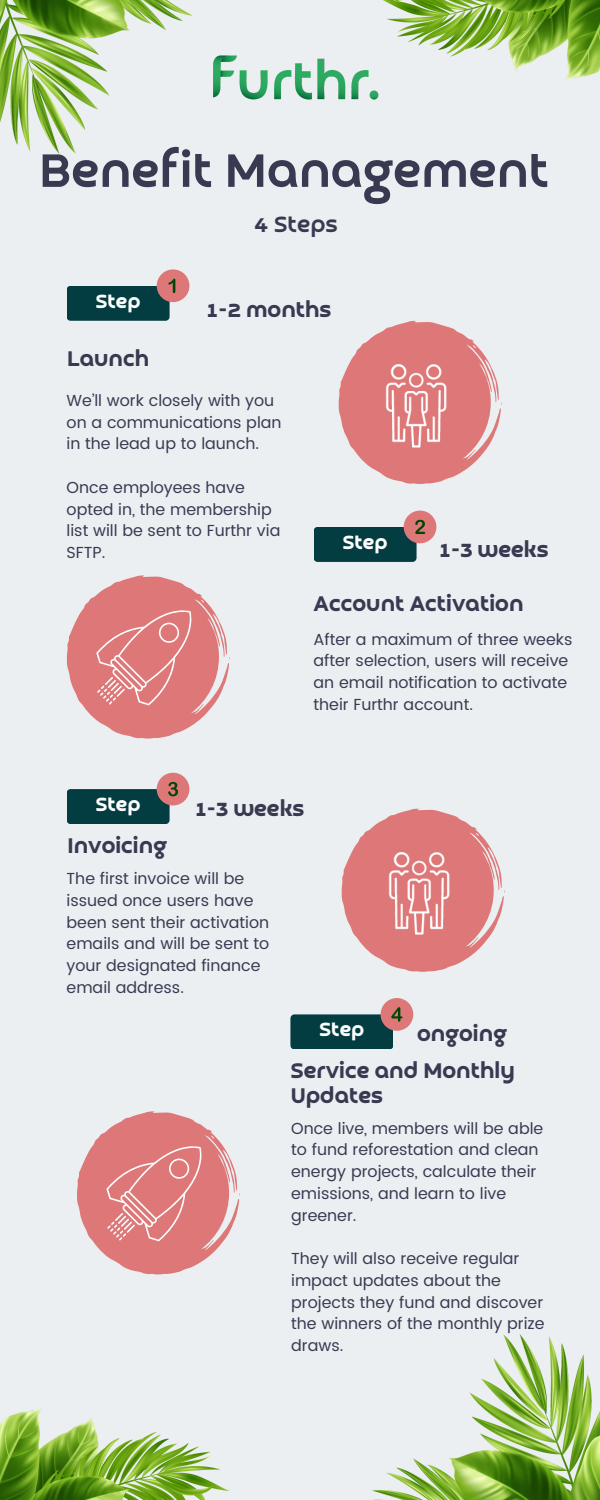
<style>
.page{position:relative;width:600px;height:1500px;background:#ebeff2}
.page>*{position:absolute;margin:0;border:0;box-sizing:border-box;transform-origin:0 0}
.t1{font:53px "Croogla 4 F";color:#393951}
.t2{font:25px "Croogla 4 F";color:#393951}
.t3{font:500 24px/24.8px "Croogla 4 F";color:#393951}
.t4{font:500 21.7px "Croogla 4 F";color:#fff}
.t5{font:16px/21.8px "Poppins";color:#393951}
</style>
<div class="page">
<div style="left:67px;top:286px;width:103px;height:35px;background:#033d41;border-radius:4px"></div>
<div style="left:157px;top:269px;width:32px;height:33px;background:#de7878;border-radius:50%"></div>
<svg style="left:168px;top:279px;width:7px;height:14px"></svg>
<div style="left:314px;top:527px;width:103px;height:35px;background:#033d41;border-radius:4px"></div>
<div style="left:404px;top:511px;width:32px;height:32px;background:#de7878;border-radius:50%"></div>
<svg style="left:415px;top:520px;width:10px;height:14px"></svg>
<div style="left:67px;top:789px;width:103px;height:35px;background:#033d41;border-radius:4px"></div>
<div style="left:157px;top:773px;width:32px;height:32px;background:#de7878;border-radius:50%"></div>
<svg style="left:168px;top:782px;width:10px;height:14px"></svg>
<svg style="left:341px;top:809px;width:164px;height:163px"></svg>
<div style="left:290px;top:1014px;width:103px;height:35px;background:#033d41;border-radius:4px"></div>
<div style="left:381px;top:998px;width:32px;height:33px;background:#de7878;border-radius:50%"></div>
<svg style="left:391px;top:1007px;width:11px;height:15px"></svg>
<img style="left:0;top:1409px;width:230px;height:91px">
<img style="left:372px;top:1335px;width:228px;height:165px">
<img style="left:383px;top:0;width:217px;height:80px">
<img style="left:0;top:0;width:193px;height:154px">
<img style="left:374px;top:848px;width:92px;height:92px">
<svg style="left:77px;top:1111px;width:163px;height:163px"></svg>
<svg style="left:338px;top:321px;width:164px;height:163px"></svg>
<img style="left:371px;top:360px;width:92px;height:92px">
<svg style="left:67px;top:575px;width:163px;height:164px"></svg>
<img style="left:150px;top:47px;width:288px;height:61px">
<p class="t1" style="left:39px;top:147px;width:512px">Benefit Management</p>
<p class="t2" style="left:254px;top:213px;width:85px">4 Steps</p>
<p class="t4" style="left:96px;top:291px;width:46px">Step</p>
<p class="t3" style="left:67px;top:348px;width:84px">Launch</p>
<p class="t3" style="left:208px;top:299px;width:125px">1-2 months</p>
<p class="t5" style="left:67px;top:390px;width:216px">We’ll work closely with you on a communications plan in the lead up to launch.</p>
<p class="t5" style="left:67px;top:477px;width:215px">Once employees have opted in, the membership list will be sent to Furthr via<br>SFTP.</p>
<p class="t4" style="left:343px;top:533px;width:46px">Step</p>
<p class="t3" style="left:440px;top:539px;width:110px">1-3 weeks</p>
<p class="t3" style="left:314px;top:593px;width:211px">Account Activation</p>
<p class="t5" style="left:314px;top:628px;width:260px">After a maximum of three weeks after selection, users will receive an email notification to activate their Furthr account.</p>
<p class="t4" style="left:96px;top:795px;width:46px">Step</p>
<p class="t3" style="left:196px;top:797px;width:110px">1-3 weeks</p>
<p class="t3" style="left:67px;top:835px;width:101px">Invoicing</p>
<p class="t5" style="left:67px;top:868px;width:204px">The first invoice will be issued once users have been sent their activation emails and will be sent to your designated finance email address.</p>
<p class="t4" style="left:320px;top:1020px;width:46px">Step</p>
<p class="t3" style="left:291px;top:1060px;width:225px">Service and Monthly<br>Updates</p>
<p class="t3" style="left:417px;top:1023px;width:91px">ongoing</p>
<p class="t5" style="left:291px;top:1117px;width:254px">Once live, members will be able to fund reforestation and clean energy projects, calculate their emissions, and learn to live greener.</p>
<p class="t5" style="left:291px;top:1248px;width:255px">They will also receive regular impact updates about the projects they fund and discover the winners of the monthly prize draws.</p>
</div>
